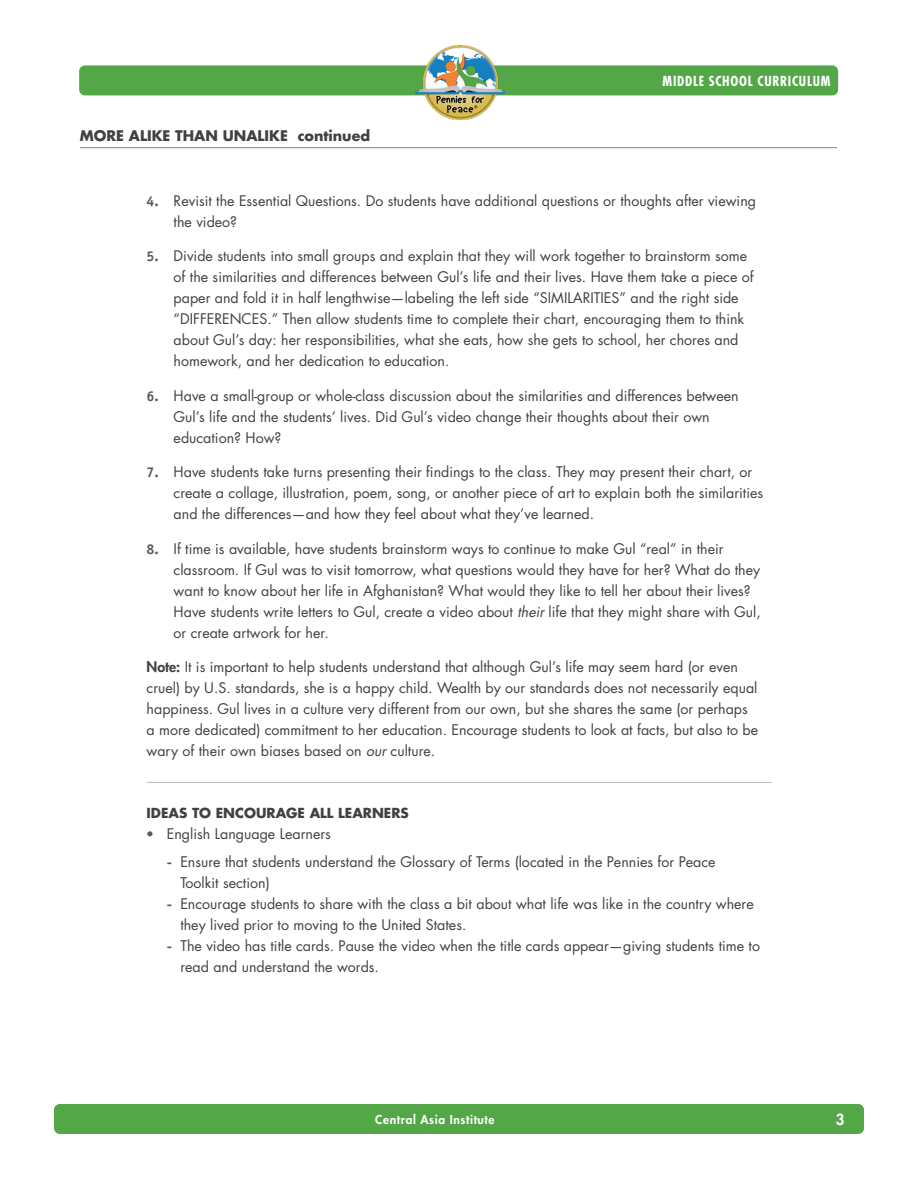
<style>
.page{position:relative;width:918px;height:1188px;background:#fff}
.page>*{position:absolute;margin:0;border:0;box-sizing:border-box;transform-origin:0 0}
.t1{font:800 15px "Futura Std";color:#fff}
.t2{font:14.25px/21px "Futura Std";color:#414042}
.t3{font:700 14.25px "Futura Std";color:#414042}
.t4{font:700 13.5px "Futura Std";color:#414042}
.t5{font:700 condensed 13.5px "Futura Std";letter-spacing:.055em;color:#fff}
.t6{font:800 12px "Futura Std";letter-spacing:.05em;color:#fff}
.s1{font-family:"Officina Serif";font-weight:700;color:#58595b}
.s2{font-style:italic}
.s3{font-weight:800}
</style>
<div class="page">
<div style="left:80px;top:66px;width:757px;height:29px;background:#53a747;border-radius:5px"></div>
<div style="left:79px;top:65px;width:759px;height:30px;border:2px solid #53a747;border-radius:5px"></div>
<div style="left:55px;top:1105px;width:808px;height:28px;background:#53a747;border-radius:5px"></div>
<div style="left:54px;top:1104px;width:810px;height:30px;border:2px solid #53a747;border-radius:5px"></div>
<img style="left:415px;top:45px;width:89px;height:75px">
<hr style="left:80px;top:147px;width:757px;height:1px;background:#53a747">
<hr style="left:147px;top:782px;width:625px;height:1px;background:#bcbec0">
<p class="t3" style="left:80px;top:126px;width:25px">MORE</p>
<p class="t3" style="left:129px;top:126px;width:243px">ALIKE THAN UNALIKE CONTINUED</p>
<p class="t5" style="left:663px;top:73px;width:170px">MIDDLE SCHOOL CURRICULUM</p>
<p class="t2" style="left:174px;top:190px;width:584px;text-indent:-27px"><span class="s1">4.</span> Revisit the Essential Questions. Do students have additional questions or thoughts after viewing the video?</p>
<p class="t2" style="left:174px;top:246px;width:582px;text-indent:-27px"><span class="s1">5.</span> Divide students into small groups and explain that they will work together to brainstorm some of the similarities and differences between Gul’s life and their lives. Have them take a piece of paper and fold it in half lengthwise—labeling the left side “SIMILARITIES” and the right side “DIFFERENCES.” Then allow students time to complete their chart, encouraging them to think about Gul’s day: her responsibilities, what she eats, how she gets to school, her chores and homework, and her dedication to education.</p>
<p class="t2" style="left:174px;top:385px;width:567px;text-indent:-27px"><span class="s1">6.</span> Have a small-group or whole-class discussion about the similarities and differences between<br>Gul’s life and the students’ lives. Did Gul’s video change their thoughts about their own education? How?</p>
<p class="t2" style="left:174px;top:462px;width:591px;text-indent:-27px"><span class="s1">7.</span> Have students take turns presenting their findings to the class. They may present their chart, or create a collage, illustration, poem, song, or another piece of art to explain both the similarities and the differences—and how they feel about what they’ve learned.</p>
<p class="t2" style="left:174px;top:538px;width:589px;text-indent:-27px"><span class="s1">8.</span> If time is available, have students brainstorm ways to continue to make Gul “real” in their classroom. If Gul was to visit tomorrow, what questions would they have for her? What do they want to know about her life in Afghanistan? What would they like to tell her about their lives?<br>Have students write letters to Gul, create a video about <span class="s2">their</span> life that they might share with Gul, or create artwork for her.</p>
<p class="t2" style="left:147px;top:657px;width:613px"><span class="s3">Note:</span> It is important to help students understand that although Gul’s life may seem hard (or even cruel) by U.S. standards, she is a happy child. Wealth by our standards does not necessarily equal happiness. Gul lives in a culture very different from our own, but she shares the same (or perhaps a more dedicated) commitment to her education. Encourage students to look at facts, but also to be wary of their own biases based on <span class="s2">our</span> culture.</p>
<p class="t4" style="left:147px;top:804px;width:264px">IDEAS TO ENCOURAGE ALL LEARNERS</p>
<p class="t2" style="left:147px;top:823px;width:186px"><span class="s1">•</span> English Language Learners</p>
<p class="t2" style="left:180px;top:851px;width:537px;text-indent:-13px"><span class="s1">-</span> Ensure that students understand the Glossary of Terms (located in the Pennies for Peace<br>Toolkit section)</p>
<p class="t2" style="left:180px;top:893px;width:575px;text-indent:-13px"><span class="s1">-</span> Encourage students to share with the class a bit about what life was like in the country where they lived prior to moving to the United States.</p>
<p class="t2" style="left:180px;top:935px;width:581px;text-indent:-13px"><span class="s1">-</span> The video has title cards. Pause the video when the title cards appear—giving students time to read and understand the words.</p>
<p class="t6" style="left:375px;top:1112px;width:121px">Central Asia Institute</p>
<p class="t1" style="left:836px;top:1110px;width:10px">3</p>
</div>
